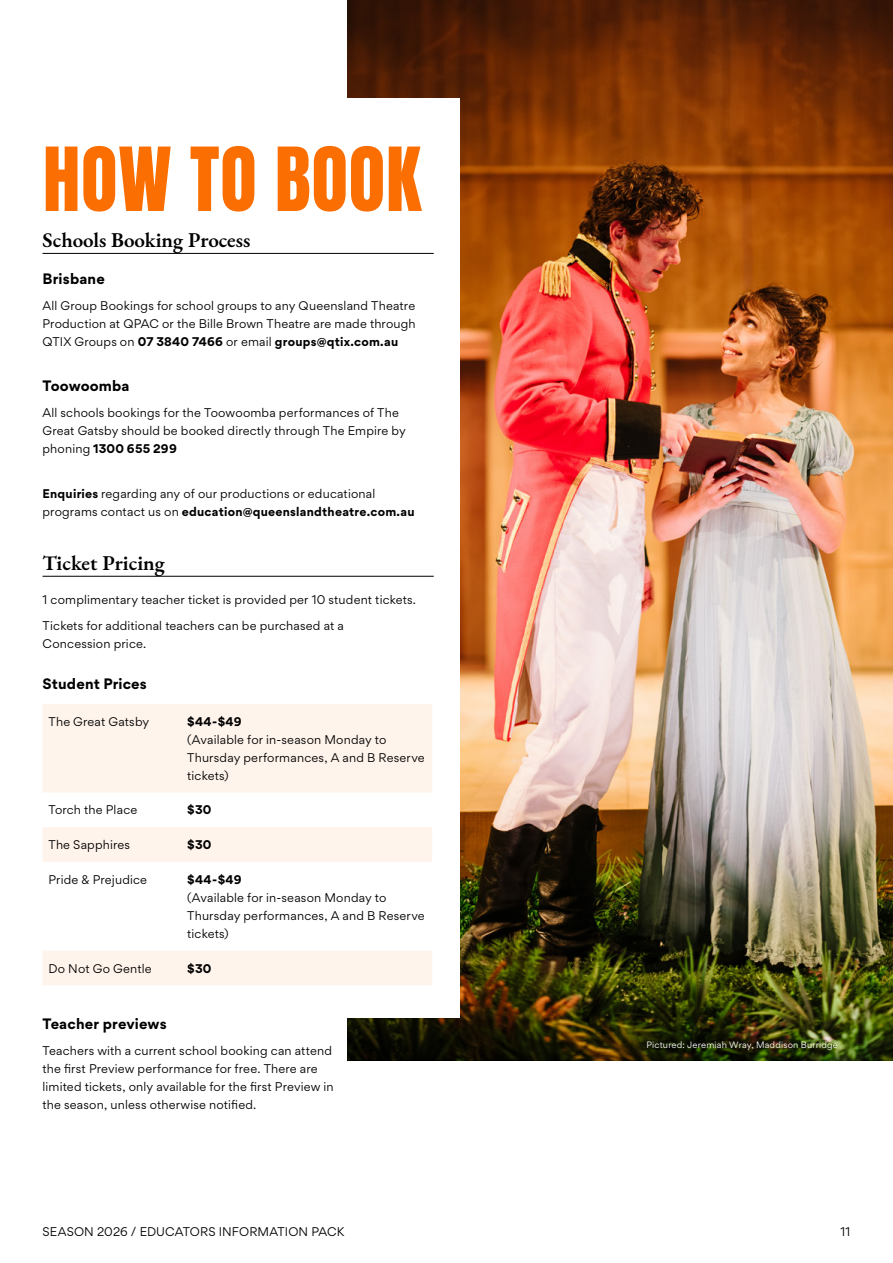
<style>
.page{position:relative;width:893px;height:1263px;background:#fff}
.page>*{position:absolute;margin:0;border:0;box-sizing:border-box;transform-origin:0 0}
.t1{font:75px "Anton";letter-spacing:.01em;color:#fa6e02}
.t2{font:600 21px "EB Garamond";color:#000}
.t3{font:700 13.5px "Gordita";letter-spacing:.015em;color:#000}
.t4{font:11.25px/18px "Gordita";letter-spacing:.015em;color:#000}
.t5{font:700 11.25px "Gordita";letter-spacing:.015em;color:#000}
.t6{font:8.25px "Gordita";letter-spacing:.025em;color:#fff}
.s1{font-weight:700}
</style>
<div class="page">
<img style="left:348px;top:0;width:545px;height:1061px">
<div style="left:304px;top:98px;width:155px;height:920px;background:#fff"></div>
<hr style="left:43px;top:253px;width:391px;height:1px;background:#000">
<hr style="left:43px;top:576px;width:391px;height:1px;background:#000">
<svg style="left:43px;top:704px;width:389px;height:281px;fill:#fff4ec"></svg>
<h1 class="t1" style="left:43px;top:141px;width:380px">HOW TO BOOK</h1>
<h2 class="t2" style="left:43px;top:225px;width:209px">Schools Booking Process</h2>
<p class="t3" style="left:43px;top:267px;width:64px">Brisbane</p>
<p class="t4" style="left:43px;top:297px;width:375px;text-align:justify">All Group Bookings for school groups to any Queensland Theatre Production at QPAC or the Bille Brown Theatre are made through QTIX Groups on <span class="s1">07 3840 7466</span> or email <span class="s1">groups@qtix.com.au</span></p>
<p class="t3" style="left:43px;top:375px;width:89px">Toowoomba</p>
<p class="t4" style="left:43px;top:404px;width:365px">All schools bookings for the Toowoomba performances of The<br>Great Gatsby should be booked directly through The Empire by phoning <span class="s1">1300 655 299</span></p>
<p class="t4" style="left:43px;top:484px;width:374px"><span class="s1">Enquiries</span> regarding any of our productions or educational programs contact us on <span class="s1">education@queenslandtheatre.com.au</span></p>
<h2 class="t2" style="left:43px;top:548px;width:124px">Ticket Pricing</h2>
<p class="t4" style="left:43px;top:590px;width:375px">1 complimentary teacher ticket is provided per 10 student tickets.</p>
<p class="t4" style="left:43px;top:616px;width:303px">Tickets for additional teachers can be purchased at a<br>Concession price.</p>
<p class="t3" style="left:43px;top:673px;width:106px">Student Prices</p>
<p class="t4" style="left:49px;top:712px;width:102px">The Great Gatsby</p>
<p class="t5" style="left:187px;top:712px;width:56px">$44-$49</p>
<p class="t4" style="left:187px;top:730px;width:239px">(Available for in-season Monday to<br>Thursday performances, A and B Reserve tickets)</p>
<p class="t4" style="left:49px;top:801px;width:90px">Torch the Place</p>
<p class="t5" style="left:187px;top:801px;width:26px">$30</p>
<p class="t4" style="left:49px;top:836px;width:83px">The Sapphires</p>
<p class="t5" style="left:187px;top:836px;width:26px">$30</p>
<p class="t4" style="left:49px;top:870px;width:100px">Pride &amp; Prejudice</p>
<p class="t5" style="left:187px;top:870px;width:56px">$44-$49</p>
<p class="t4" style="left:187px;top:888px;width:239px">(Available for in-season Monday to<br>Thursday performances, A and B Reserve tickets)</p>
<p class="t4" style="left:49px;top:959px;width:105px">Do Not Go Gentle</p>
<p class="t5" style="left:187px;top:959px;width:26px">$30</p>
<p class="t3" style="left:43px;top:1013px;width:126px">Teacher previews</p>
<p class="t4" style="left:43px;top:1042px;width:293px">Teachers with a current school booking can attend the first Preview performance for free. There are limited tickets, only available for the first Preview in the season, unless otherwise notified.</p>
<p class="t6" style="left:646px;top:1039px;width:193px">Pictured: Jeremiah Wray, Maddison Burridge</p>
<p class="t4" style="left:43px;top:1222px;width:303px">SEASON 2026 / EDUCATORS INFORMATION PACK</p>
<p class="t4" style="left:841px;top:1222px;width:11px">11</p>
</div>
